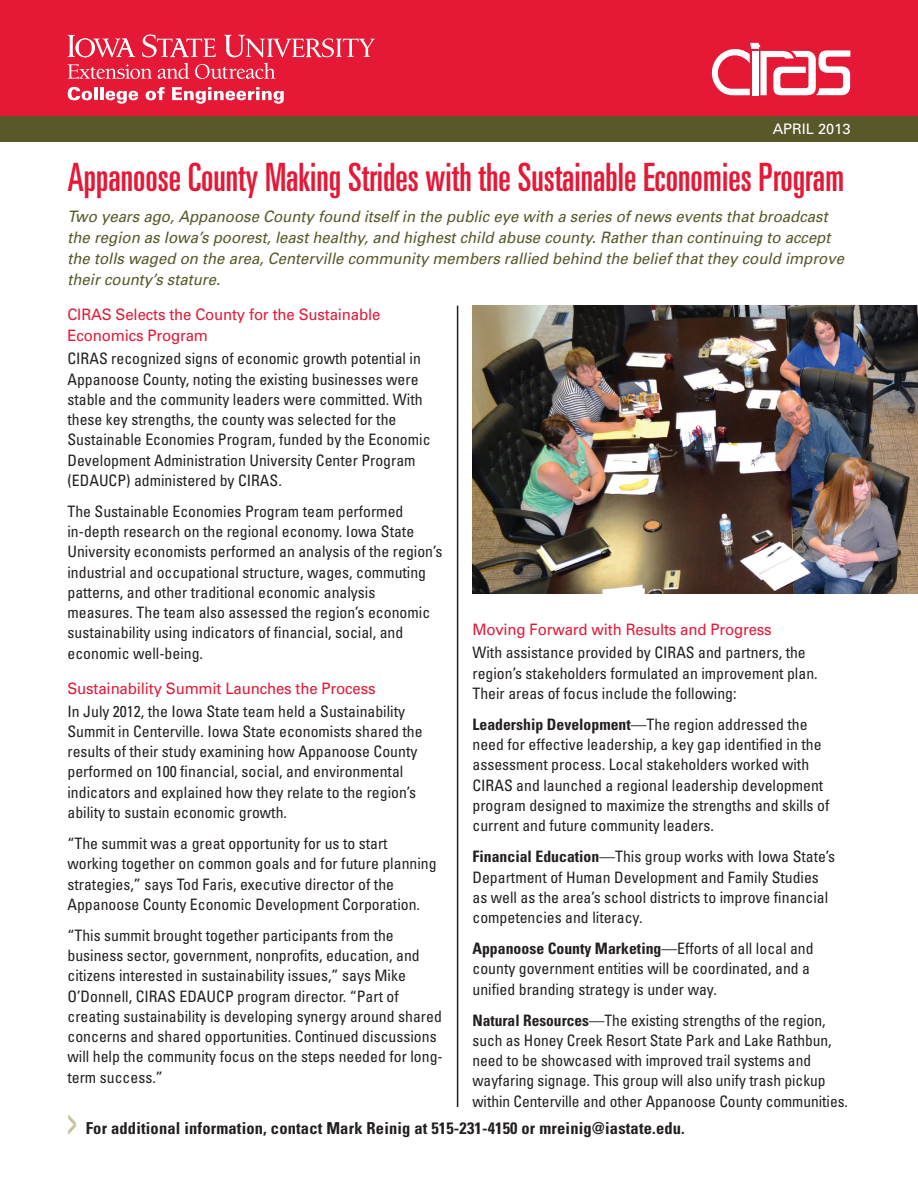
<style>
.page{position:relative;width:918px;height:1188px;background:#fff}
.page>*{position:absolute;margin:0;border:0;box-sizing:border-box;transform-origin:0 0}
.Headline_Ultra_Red_L{font:ultra-condensed 39px "Univers";color:#e51836;scale:.95 1}
.For_More_Info_Bold{font:700 condensed 37.5px "Univers";color:#c5c09c;scale:.5 1}
.For_More_Info_Bold-2{font:700 condensed 16.5px "Univers";letter-spacing:.01em;color:#231f20}
.Body_Univers_Cond_2{font:condensed 15.75px/20.2px "Univers";color:#231f20}
.Intro_Paragraph{font:italic 15.75px/21px "Univers";color:#58582a;scale:.95 1}
.Subheads_Red_2_Colum{font:15.75px/21px "Univers";letter-spacing:-.01em;color:#e51836;scale:.95 1}
.t1{font:14.55px "Univers";color:#fff}
.s1{font-weight:700}
</style>
<div class="page">
<hr style="left:457px;top:306px;width:1px;height:801px;background:#231f20">
<div style="left:0;top:0;width:918px;height:117px;background:#e51836"></div>
<svg style="left:712px;top:43px;width:138px;height:52px"></svg>
<svg style="left:68px;top:34px;width:307px;height:45px"></svg>
<svg style="left:68px;top:87px;width:24px;height:13px"></svg>
<hr style="left:94px;top:87px;width:4px;height:13px;background:#fff">
<hr style="left:100px;top:87px;width:4px;height:13px;background:#fff">
<svg style="left:106px;top:91px;width:32px;height:13px"></svg>
<svg style="left:146px;top:87px;width:19px;height:13px"></svg>
<svg style="left:172px;top:87px;width:112px;height:17px"></svg>
<div style="left:0;top:116px;width:918px;height:26px;background:#58582a"></div>
<img style="left:473px;top:306px;width:445px;height:288px">
<p class="t1" style="left:773px;top:119px;width:79px">APRIL 2013</p>
<p class="Headline_Ultra_Red_L" style="left:68px;top:155px;width:819px">Appanoose County Making Strides with the Sustainable Economies Program</p>
<p class="Intro_Paragraph" style="left:68px;top:206px;width:819px">Two years ago, Appanoose County found itself in the public eye with a series of news events that broadcast the region as Iowa’s poorest, least healthy, and highest child abuse county. Rather than continuing to accept the tolls waged on the area, Centerville community members rallied behind the belief that they could improve their county’s stature.</p>
<p class="Subheads_Red_2_Colum" style="left:68px;top:304px;width:331px">CIRAS Selects the County for the Sustainable<br>Economics Program</p>
<p class="Body_Univers_Cond_2" style="left:68px;top:348px;width:365px">CIRAS recognized signs of economic growth potential in Appanoose County, noting the existing businesses were stable and the community leaders were committed. With these key strengths, the county was selected for the Sustainable Economies Program, funded by the Economic Development Administration University Center Program (EDAUCP) administered by CIRAS.</p>
<p class="Body_Univers_Cond_2" style="left:68px;top:501px;width:376px">The Sustainable Economies Program team performed in-depth research on the regional economy. Iowa State University economists performed an analysis of the region’s industrial and occupational structure, wages, commuting patterns, and other traditional economic analysis measures. The team also assessed the region’s economic sustainability using indicators of financial, social, and economic well-being.</p>
<p class="Subheads_Red_2_Colum" style="left:68px;top:677px;width:326px">Sustainability Summit Launches the Process</p>
<p class="Body_Univers_Cond_2" style="left:68px;top:701px;width:357px">In July 2012, the Iowa State team held a Sustainability Summit in Centerville. Iowa State economists shared the results of their study examining how Appanoose County performed on 100 financial, social, and environmental indicators and explained how they relate to the region’s ability to sustain economic growth.</p>
<p class="Body_Univers_Cond_2" style="left:68px;top:833px;width:371px">“The summit was a great opportunity for us to start working together on common goals and for future planning strategies,” says Tod Faris, executive director of the Appanoose County Economic Development Corporation.</p>
<p class="Body_Univers_Cond_2" style="left:68px;top:925px;width:377px">“This summit brought together participants from the business sector, government, nonprofits, education, and citizens interested in sustainability issues,” says Mike O’Donnell, CIRAS EDAUCP program director. “Part of creating sustainability is developing synergy around shared concerns and shared opportunities. Continued discussions will help the community focus on the steps needed for long&shy;term success.”</p>
<p class="Subheads_Red_2_Colum" style="left:472px;top:619px;width:317px">Moving Forward with Results and Progress</p>
<p class="Body_Univers_Cond_2" style="left:472px;top:642px;width:347px">With assistance provided by CIRAS and partners, the region’s stakeholders formulated an improvement plan.<br>Their areas of focus include the following:</p>
<p class="Body_Univers_Cond_2" style="left:472px;top:714px;width:358px"><span class="s1">Leadership Development</span>—The region addressed the need for effective leadership, a key gap identified in the assessment process. Local stakeholders worked with CIRAS and launched a regional leadership development program designed to maximize the strengths and skills of current and future community leaders.</p>
<p class="Body_Univers_Cond_2" style="left:472px;top:846px;width:364px"><span class="s1">Financial Education</span>—This group works with Iowa State’s Department of Human Development and Family Studies as well as the area’s school districts to improve financial competencies and literacy.</p>
<p class="Body_Univers_Cond_2" style="left:472px;top:938px;width:343px"><span class="s1">Appanoose County Marketing</span>—Efforts of all local and county government entities will be coordinated, and a unified branding strategy is under way.</p>
<p class="Body_Univers_Cond_2" style="left:472px;top:1010px;width:377px"><span class="s1">Natural Resources</span>—The existing strengths of the region, such as Honey Creek Resort State Park and Lake Rathbun, need to be showcased with improved trail systems and wayfaring signage. This group will also unify trash pickup within Centerville and other Appanoose County communities.</p>
<p class="For_More_Info_Bold" style="left:68px;top:1098px;width:20px">&gt;</p>
<p class="For_More_Info_Bold-2" style="left:86px;top:1118px;width:601px">For additional information, contact Mark Reinig at 515-231-4150 or mreinig@iastate.edu.</p>
</div>
